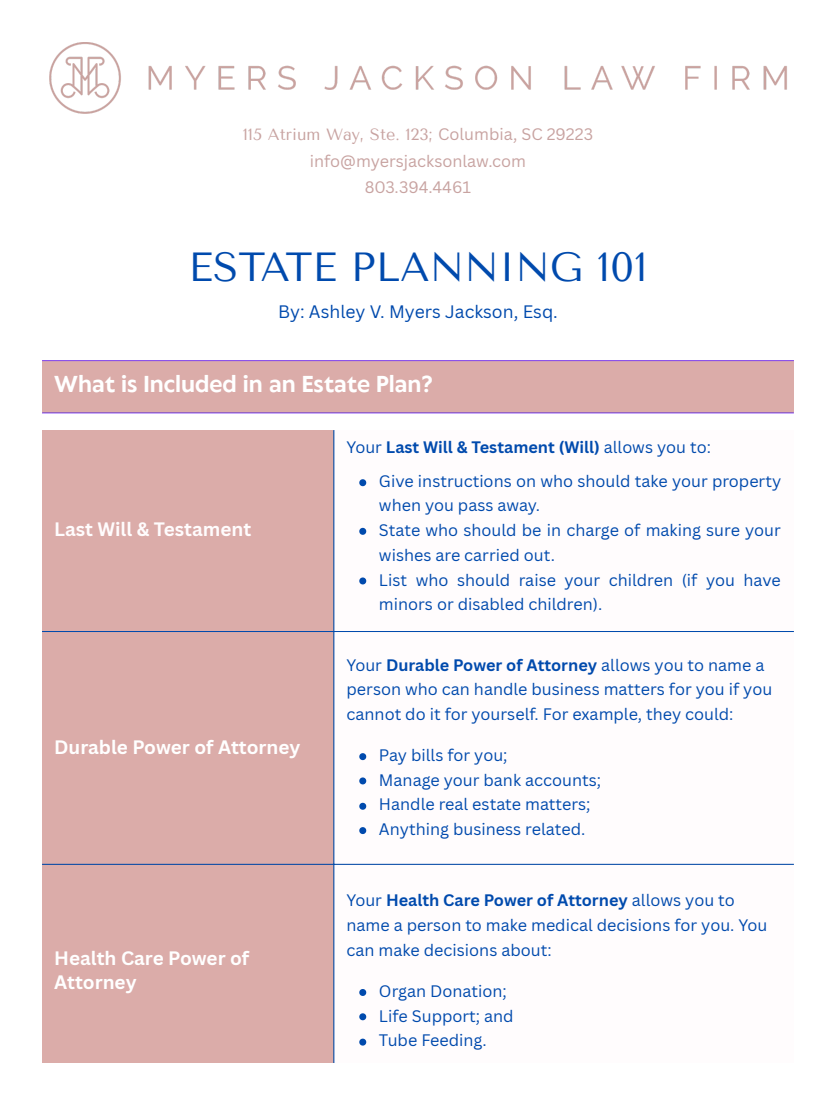
<style>
.page{position:relative;width:836px;height:1103px;background:#fff}
.page>*{position:absolute;margin:0;border:0;box-sizing:border-box;transform-origin:0 0}
.t1{font:40.5px "Tenor Sans";color:#004aad}
.t2{font:700 21.6px "Klein Text";color:#fff}
.t3{font:700 18.9px/24.3px "Canva Sans";color:#fff}
.t4{font:700 18.9px "Canva Sans";color:#fffcfd}
.t5{font:17.55px "Canva Sans";color:#004aad}
.t6{font:16.2px/24.8px "Canva Sans";color:#004aad}
.t7{font:700 16.2px "Canva Sans";color:#004aad}
.t8{font:16.2px "Tenor Sans";color:#c8a3a1}
.t9{font:16.2px "Canva Sans";color:#c8a3a1}
.s1{font-family:"Canva Sans"}
.s2{font-weight:400}
.s3{font-weight:700}
</style>
<div class="page">
<img style="left:49px;top:42px;width:738px;height:72px">
<div style="left:42px;top:360px;width:751px;height:53px;background:#dbaca9"></div>
<hr style="left:42px;top:360px;width:751px;height:1px;background:#894df8">
<hr style="left:42px;top:412px;width:751px;height:1px;background:#894df8">
<div style="left:42px;top:430px;width:291px;height:632px;background:#dbaca9"></div>
<svg style="left:359px;top:479px;width:7px;height:7px"></svg>
<svg style="left:359px;top:528px;width:7px;height:7px"></svg>
<svg style="left:359px;top:577px;width:7px;height:7px"></svg>
<svg style="left:359px;top:753px;width:7px;height:7px"></svg>
<svg style="left:359px;top:777px;width:7px;height:7px"></svg>
<svg style="left:359px;top:803px;width:7px;height:7px"></svg>
<svg style="left:359px;top:827px;width:7px;height:7px"></svg>
<svg style="left:359px;top:989px;width:7px;height:7px"></svg>
<svg style="left:359px;top:1013px;width:7px;height:7px"></svg>
<svg style="left:359px;top:1038px;width:7px;height:7px"></svg>
<hr style="left:333px;top:430px;width:1px;height:632px;background:#004aad">
<hr style="left:42px;top:631px;width:751px;height:1px;background:#004aad">
<hr style="left:42px;top:864px;width:751px;height:1px;background:#004aad">
<hr style="left:42px;top:1078px;width:751px;height:1px;background:#004aad">
<hr style="left:42px;top:1102px;width:751px;height:1px;background:#004aad">
<p class="t8" style="left:243px;top:125px;width:352px">115 Atrium Way, Ste. 123; <span class="s1">Columbia, SC 29223</span></p>
<p class="t9" style="left:310px;top:149px;width:218px">info@myersjacksonlaw.com</p>
<p class="t9" style="left:365px;top:176px;width:108px">803.394.4461</p>
<p class="t1" style="left:189px;top:244px;width:460px">ESTATE PLANNING 101</p>
<p class="t5" style="left:278px;top:299px;width:281px">By: Ashley V. Myers Jackson, Esq.</p>
<p class="t2" style="left:54px;top:372px;width:379px">What is Included in an Estate Plan?</p>
<p class="t4" style="left:54px;top:516px;width:198px">Last Will &amp; Testament</p>
<p class="t3" style="left:54px;top:734px;width:248px">Durable Power of Attorney</p>
<p class="t3" style="left:54px;top:945px;width:197px">Health Care Power of<br>Attorney</p>
<p class="t7" style="left:346px;top:436px;width:366px"><span class="s2">Your</span> Last Will &amp; Testament (Will) <span class="s2">allows you to:</span></p>
<p class="t6" style="left:379px;top:468px;width:404px;line-height:24.3px">Give instructions on who should take your property when you pass away.</p>
<p class="t6" style="left:379px;top:518px;width:403px;line-height:24.3px">State who should be in charge of making sure your wishes are carried out.</p>
<p class="t6" style="left:379px;top:567px;width:403px;line-height:24.3px">List who should raise your children (if you have minors or disabled children).</p>
<p class="t6" style="left:346px;top:652px;width:427px">Your <span class="s3">Durable Power of Attorney</span> allows you to name a person who can handle business matters for you if you cannot do it for yourself. For example, they could:</p>
<p class="t6" style="left:379px;top:742px;width:130px">Pay bills for you;</p>
<p class="t6" style="left:379px;top:767px;width:224px">Manage your bank accounts;</p>
<p class="t6" style="left:379px;top:791px;width:213px">Handle real estate matters;</p>
<p class="t6" style="left:379px;top:816px;width:208px">Anything business related.</p>
<p class="t6" style="left:346px;top:887px;width:422px">Your <span class="s3">Health Care Power of Attorney</span> allows you to name a person to make medical decisions for you. You can make decisions about:</p>
<p class="t6" style="left:379px;top:978px;width:129px">Organ Donation;</p>
<p class="t6" style="left:379px;top:1003px;width:136px">Life Support; and</p>
<p class="t6" style="left:379px;top:1027px;width:109px">Tube Feeding.</p>
</div>
